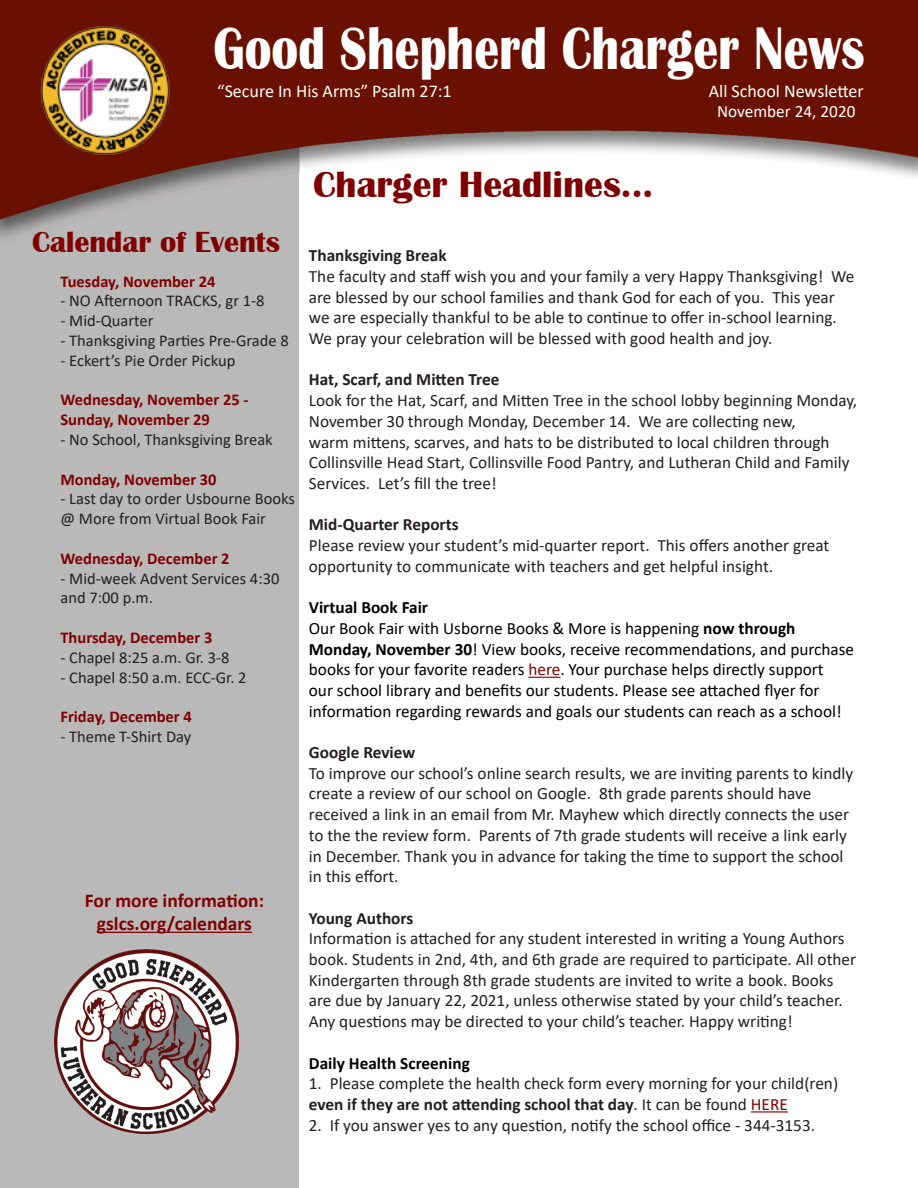
<style>
.page{position:relative;width:918px;height:1188px;background:#fff}
.page>*{position:absolute;margin:0;border:0;box-sizing:border-box;transform-origin:0 0}
.t1{font:700 61.8px "Britannic";color:#fff;scale:.8 1}
.t2{font:700 37.5px "Britannic";color:#800000}
.t3{font:700 30px "Britannic";color:#800000}
.t4{font:700 19.5px "Calibri";color:#800000}
.t5{font:18px "Calibri";color:#fff}
.t6{font:17.25px/20.7px "Calibri";color:#231f20}
.t7{font:17.25px/20.7px "Calibri";color:#000}
.t8{font:700 17.25px "Calibri";color:#231f20}
.t9{font:700 17.25px "Calibri";color:#000}
.t10{font:17.25px "Calibri";color:#fff}
.t11{font:16.5px/19.8px "Calibri";color:#231f20}
.t12{font:700 16.5px/19.8px "Calibri";color:#800000}
.s1{font-weight:700}
.s2{color:#800000}
</style>
<div class="page">
<img style="left:0;top:1px;width:918px;height:1187px">
<img style="left:40px;top:25px;width:132px;height:129px">
<hr style="left:528px;top:677px;width:32px;height:1px;background:#800000">
<hr style="left:751px;top:1111px;width:37px;height:2px;background:#800000">
<hr style="left:97px;top:932px;width:155px;height:1px;background:#800000">
<img style="left:54px;top:949px;width:185px;height:185px">
<p class="t1" style="left:214px;top:13px;width:815px">Good Shepherd Charger News</p>
<p class="t10" style="left:717px;top:99px;width:140px">November 24, 2020</p>
<p class="t5" style="left:709px;top:79px;width:156px">All School Newsletter</p>
<p class="t5" style="left:217px;top:79px;width:236px">“Secure In His Arms” Psalm 27:1</p>
<p class="t3" style="left:32px;top:225px;width:249px">Calendar of Events</p>
<p class="t12" style="left:60px;top:271px;width:157px">Tuesday, November 24</p>
<p class="t11" style="left:60px;top:291px;width:206px">- NO Afternoon TRACKS, gr 1-8</p>
<p class="t11" style="left:60px;top:311px;width:95px">- Mid-Quarter</p>
<p class="t11" style="left:60px;top:330px;width:230px">- Thanksgiving Parties Pre-Grade 8</p>
<p class="t11" style="left:60px;top:350px;width:176px">- Eckert’s Pie Order Pickup</p>
<p class="t12" style="left:60px;top:390px;width:190px">Wednesday, November 25 -<br>Sunday, November 29</p>
<p class="t11" style="left:60px;top:429px;width:214px">- No School, Thanksgiving Break</p>
<p class="t12" style="left:60px;top:469px;width:158px">Monday, November 30</p>
<p class="t11" style="left:60px;top:489px;width:236px">- Last day to order Usbourne Books @ More from Virtual Book Fair</p>
<p class="t12" style="left:60px;top:548px;width:171px">Wednesday, December 2</p>
<p class="t11" style="left:60px;top:568px;width:221px">- Mid-week Advent Services 4:30 and 7:00 p.m.</p>
<p class="t12" style="left:60px;top:628px;width:154px">Thursday, December 3</p>
<p class="t11" style="left:60px;top:647px;width:171px">- Chapel 8:25 a.m. Gr. 3-8</p>
<p class="t11" style="left:60px;top:667px;width:188px">- Chapel 8:50 a.m. ECC-Gr. 2</p>
<p class="t12" style="left:60px;top:707px;width:133px">Friday, December 4</p>
<p class="t11" style="left:60px;top:726px;width:132px">- Theme T-Shirt Day</p>
<p class="t4" style="left:85px;top:886px;width:181px">For more information:</p>
<p class="t4" style="left:97px;top:910px;width:157px">gslcs.org/calendars</p>
<p class="t2" style="left:313px;top:163px;width:341px">Charger Headlines...</p>
<p class="t8" style="left:309px;top:243px;width:139px">Thanksgiving Break</p>
<p class="t6" style="left:309px;top:265px;width:547px">The faculty and staff wish you and your family a very Happy Thanksgiving! We are blessed by our school families and thank God for each of you. This year we are especially thankful to be able to continue to offer in-school learning.<br>We pray your celebration will be blessed with good health and joy.</p>
<p class="t8" style="left:309px;top:368px;width:192px">Hat, Scarf, and Mitten Tree</p>
<p class="t6" style="left:309px;top:390px;width:550px">Look for the Hat, Scarf, and Mitten Tree in the school lobby beginning Monday, November 30 through Monday, December 14. We are collecting new,<br>warm mittens, scarves, and hats to be distributed to local children through Collinsville Head Start, Collinsville Food Pantry, and Lutheran Child and Family Services. Let’s fill the tree!</p>
<p class="t8" style="left:309px;top:512px;width:151px">Mid-Quarter Reports</p>
<p class="t6" style="left:309px;top:535px;width:522px">Please review your student’s mid-quarter report. This offers another great opportunity to communicate with teachers and get helpful insight.</p>
<p class="t9" style="left:309px;top:595px;width:121px">Virtual Book Fair</p>
<p class="t7" style="left:309px;top:617px;width:547px">Our Book Fair with Usborne Books &amp; More is happening <span class="s1">now through Monday, November 30</span>! View books, receive recommendations, and purchase books for your favorite readers <span class="s2">here</span>. Your purchase helps directly support<br>our school library and benefits our students. Please see attached flyer for information regarding rewards and goals our students can reach as a school!</p>
<p class="t8" style="left:309px;top:740px;width:108px">Google Review</p>
<p class="t6" style="left:309px;top:762px;width:546px">To improve our school’s online search results, we are inviting parents to kindly create a review of our school on Google. 8th grade parents should have received a link in an email from Mr. Mayhew which directly connects the user to the the review form. Parents of 7th grade students will receive a link early in December. Thank you in advance for taking the time to support the school in this effort.</p>
<p class="t8" style="left:309px;top:906px;width:106px">Young Authors</p>
<p class="t6" style="left:309px;top:928px;width:549px">Information is attached for any student interested in writing a Young Authors book. Students in 2nd, 4th, and 6th grade are required to participate. All other Kindergarten through 8th grade students are invited to write a book. Books are due by January 22, 2021, unless otherwise stated by your child’s teacher.<br>Any questions may be directed to your child’s teacher. Happy writing!</p>
<p class="t9" style="left:309px;top:1051px;width:162px">Daily Health Screening</p>
<p class="t6" style="left:309px;top:1073px;width:531px">1. Please complete the health check form every morning for your child(ren) <span class="s1">even if they are not attending school that day</span>. It can be found <span class="s2">HERE</span></p>
<p class="t6" style="left:309px;top:1114px;width:508px">2. If you answer yes to any question, notify the school office - 344-3153.</p>
</div>
